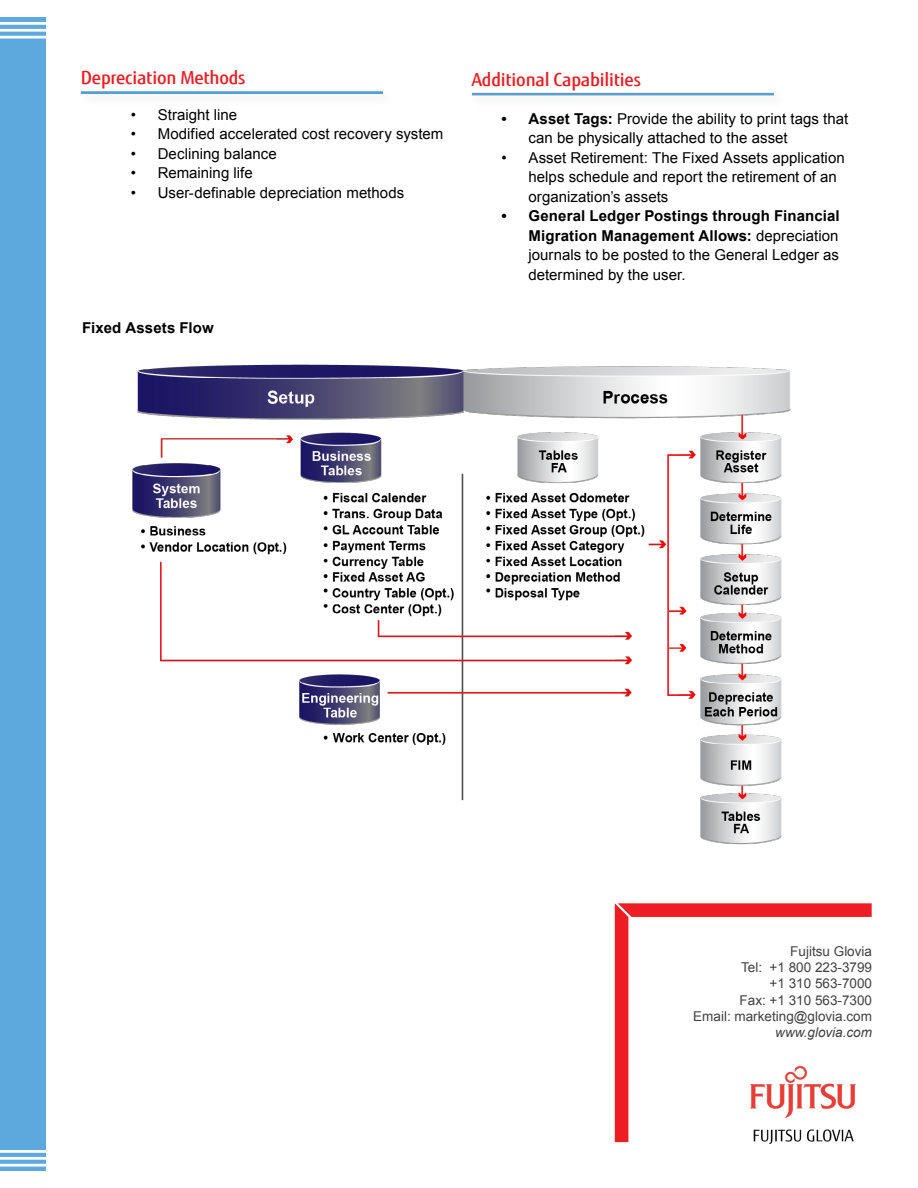
<style>
.page{position:relative;width:918px;height:1188px;background:#fff}
.page>*{position:absolute;margin:0;border:0;box-sizing:border-box;transform-origin:0 0}
.t1{font:500 18px "Fujitsu Sans";letter-spacing:-.01em;color:#ed1d24}
.t2{font:15px/19.5px "Arial";letter-spacing:.005em;color:#000}
.t3{font:700 15px "Arial";letter-spacing:.005em;color:#000}
.t4{font:13.5px/16.2px "Arial";color:#414042;text-align:right}
.t5{font:italic 13.5px "Arial";color:#414042}
.s1{font-weight:700}
</style>
<div class="page">
<div style="left:0;top:17px;width:46px;height:1154px;background:#5da9dd"></div>
<hr style="left:0;top:22px;width:47px;height:3px;background:#fff">
<hr style="left:0;top:29px;width:47px;height:3px;background:#fff">
<hr style="left:0;top:36px;width:47px;height:2px;background:#fff">
<hr style="left:0;top:1150px;width:56px;height:3px;background:#fff">
<hr style="left:0;top:1157px;width:56px;height:3px;background:#fff">
<hr style="left:0;top:1164px;width:56px;height:3px;background:#fff">
<div style="left:78px;top:88px;width:318px;height:19px;background:#fbfbfb"></div>
<div style="left:67px;top:81px;width:330px;height:15px;background:#000;opacity:.06"></div>
<div style="left:469px;top:89px;width:318px;height:20px;background:#fafafa"></div>
<div style="left:458px;top:82px;width:330px;height:15px;background:#000;opacity:.06"></div>
<img style="left:132px;top:364px;width:659px;height:481px">
<svg style="left:615px;top:903px;width:257px;height:239px"></svg>
<img style="left:734px;top:1065px;width:138px;height:79px">
<p class="t1" style="left:81px;top:67px;width:166px">Depreciation Methods</p>
<p class="t1" style="left:472px;top:68px;width:171px">Additional Capabilities</p>
<p class="t2" style="left:131px;top:105px;width:108px">• Straight line</p>
<p class="t2" style="left:131px;top:124px;width:314px">• Modified accelerated cost recovery system</p>
<p class="t2" style="left:131px;top:144px;width:148px">• Declining balance</p>
<p class="t2" style="left:131px;top:163px;width:124px">• Remaining life</p>
<p class="t2" style="left:131px;top:183px;width:275px">• User-definable depreciation methods</p>
<p class="t2" style="left:529px;top:109px;width:321px;text-indent:-27px"><span class="s1">• Asset Tags:</span> Provide the ability to print tags that can be physically attached to the asset</p>
<p class="t2" style="left:529px;top:148px;width:318px;text-indent:-27px">• Asset Retirement: The Fixed Assets application helps schedule and report the retirement of an organization’s assets</p>
<p class="t2" style="left:529px;top:206px;width:313px;text-align:justify;text-indent:-27px"><span class="s1">• General Ledger Postings through Financial Migration Management Allows:</span> depreciation journals to be posted to the General Ledger as determined by the user.</p>
<p class="t3" style="left:82px;top:318px;width:133px">Fixed Assets Flow</p>
<p class="t4" style="left:693px;top:943px;width:180px">Fujitsu Glovia<br>Tel: +1 800 223-3799<br>+1 310 563-7000<br>Fax: +1 310 563-7300<br>Email: marketing@glovia.com</p>
<p class="t5" style="left:775px;top:1023px;width:98px">www.glovia.com</p>
</div>
